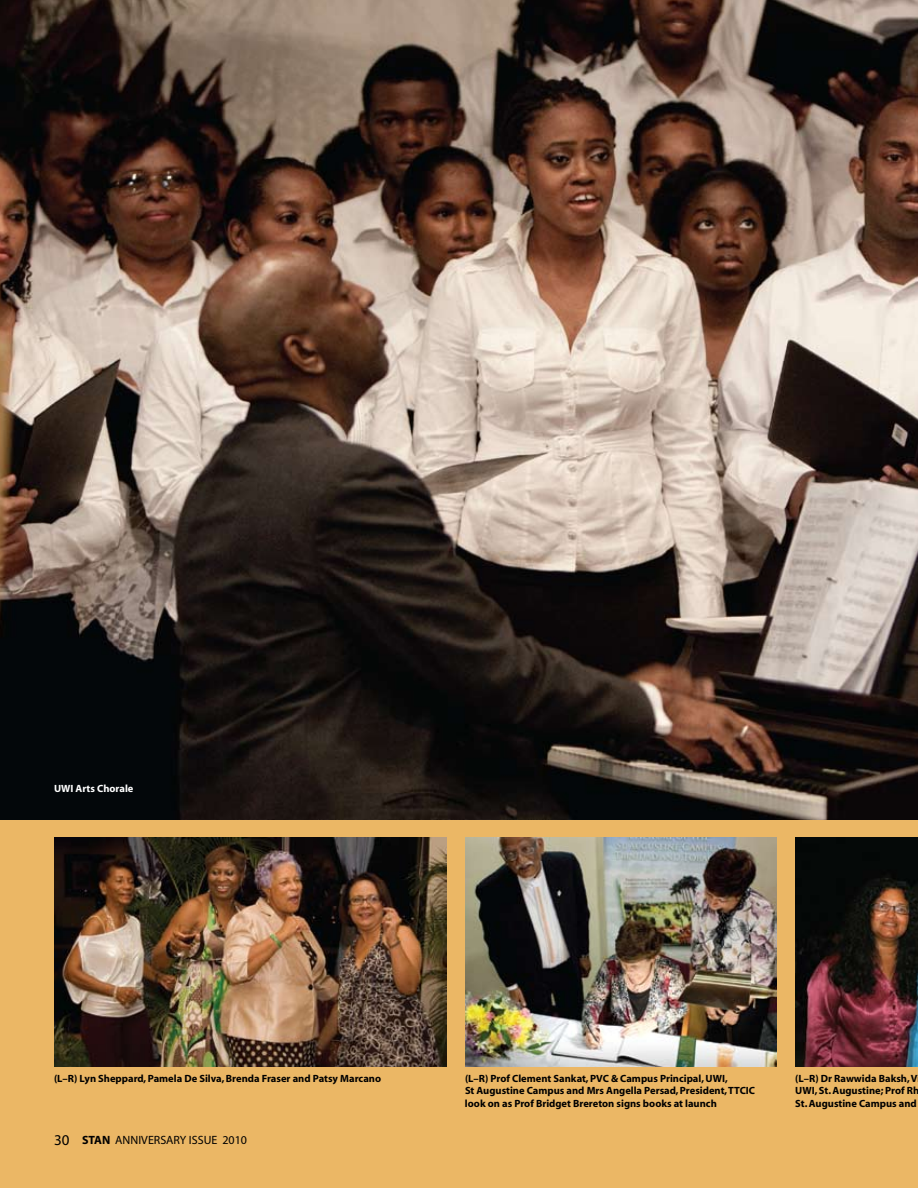
<style>
.page{position:relative;width:918px;height:1188px;background:#ebb765}
.page>*{position:absolute;margin:0;border:0;box-sizing:border-box;transform-origin:0 0}
.t1{font:12px "Myriad";color:#000}
.t2{font:700 10.5px/12.6px "Myriad";color:#000}
.t3{font:700 10.5px "Myriad";color:#fff}
.s1{font-size:15px}
.s2{font-weight:700}
</style>
<div class="page">
<img style="left:0;top:0;width:918px;height:820px">
<img style="left:54px;top:837px;width:392px;height:229px">
<img style="left:795px;top:837px;width:123px;height:229px">
<img style="left:465px;top:837px;width:312px;height:229px">
<p class="t3" style="left:54px;top:783px;width:81px">UWI Arts Chorale</p>
<p class="t2" style="left:465px;top:1072px;width:292px">(L–R) Prof Clement Sankat, PVC &amp; Campus Principal, UWI,<br>St Augustine Campus and Mrs Angella Persad, President, TTCIC look on as Prof Bridget Brereton signs books at launch</p>
<p class="t2" style="left:54px;top:1072px;width:329px">(L–R) Lyn Sheppard, Pamela De Silva, Brenda Fraser and Patsy Marcano</p>
<p class="t2" style="left:795px;top:1072px;width:126px">(L–R) Dr Rawwida Baksh, V<br>UWI, St. Augustine; Prof Rh<br>St. Augustine Campus and</p>
<p class="t1" style="left:54px;top:1134px;width:195px"><span class="s1">30</span> <span class="s2">STAN</span> ANNIVERSARY ISSUE 2010</p>
</div>
